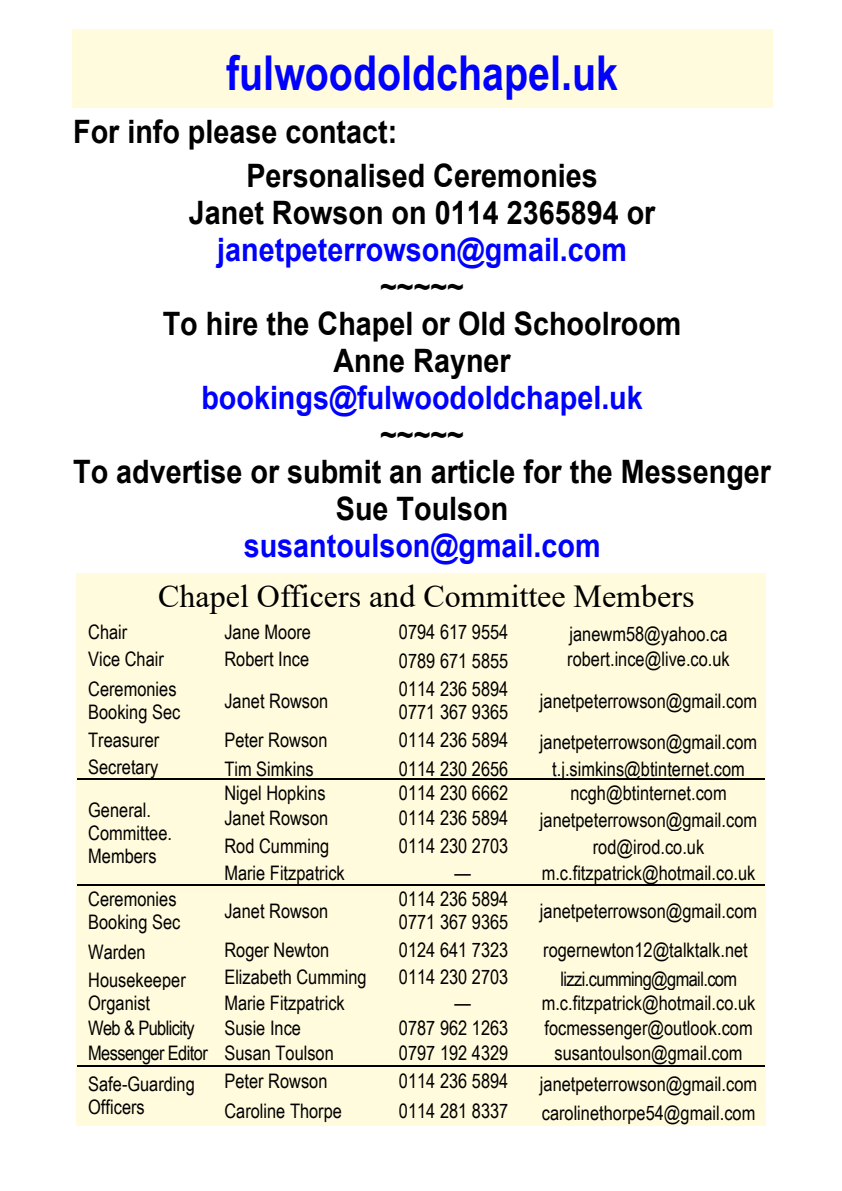
<style>
.page{position:relative;width:842px;height:1191px;background:#fff}
.page>*{position:absolute;margin:0;border:0;box-sizing:border-box;transform-origin:0 0}
.t1{font:700 48px "Arial Narrow";color:#00f}
.t2{font:700 32.2px/37px "Arial";color:#000;text-align:center;scale:.89 1}
.t3{font:700 32.2px "Arial";color:#00f;scale:.89 1}
.t4{font:32px "Times New Roman";color:#000}
.t5{font:20px/23px "Arial Narrow";color:#000}
.t6{font:20px "Arial Narrow";letter-spacing:-.03em;color:#000}
</style>
<div class="page">
<div style="left:76px;top:573px;width:689px;height:552px;background:#fffbdc"></div>
<hr style="left:77px;top:778px;width:141px;height:2px;background:#000">
<hr style="left:218px;top:778px;width:175px;height:2px;background:#000">
<hr style="left:393px;top:778px;width:134px;height:2px;background:#000">
<hr style="left:527px;top:778px;width:237px;height:2px;background:#000">
<hr style="left:77px;top:884px;width:141px;height:2px;background:#000">
<hr style="left:218px;top:884px;width:175px;height:2px;background:#000">
<hr style="left:393px;top:884px;width:134px;height:2px;background:#000">
<hr style="left:527px;top:884px;width:237px;height:2px;background:#000">
<hr style="left:77px;top:1065px;width:141px;height:1px;background:#000">
<hr style="left:218px;top:1065px;width:175px;height:1px;background:#000">
<hr style="left:393px;top:1065px;width:134px;height:1px;background:#000">
<hr style="left:527px;top:1065px;width:237px;height:1px;background:#000">
<div style="left:72px;top:29px;width:700px;height:79px;background:#fffbdc"></div>
<h1 class="t1" style="left:226px;top:55px;width:393px">fulwoodoldchapel.uk</h1>
<h2 class="t2" style="left:246px;top:113px;width:396px;line-height:43.8px;text-align:left;text-indent:-173px">For info please contact:<br>Personalised Ceremonies</h2>
<h2 class="t2" style="left:189px;top:197px;width:526px">Janet Rowson on 0114 2365894 or</h2>
<h2 class="t3" style="left:217px;top:237px;width:462px">janetpeterrowson@gmail.com</h2>
<h2 class="t2" style="left:163px;top:271px;width:584px">~~~~~<br>To hire the Chapel or Old Schoolroom<br>Anne Rayner</h2>
<h2 class="t3" style="left:201px;top:385px;width:497px">bookings@fulwoodoldchapel.uk</h2>
<h2 class="t2" style="left:73px;top:419px;width:786px">~~~~~<br>To advertise or submit an article for the Messenger<br>Sue Toulson</h2>
<h2 class="t3" style="left:244px;top:533px;width:402px">susantoulson@gmail.com</h2>
<h3 class="t4" style="left:158px;top:585px;width:538px">Chapel Officers and Committee Members</h3>
<p class="t5" style="left:88px;top:622px;width:41px">Chair</p>
<p class="t5" style="left:224px;top:622px;width:88px">Jane Moore</p>
<p class="t5" style="left:399px;top:622px;width:111px">0794 617 9554</p>
<p class="t5" style="left:569px;top:624px;width:159px">janewm58@yahoo.ca</p>
<p class="t5" style="left:88px;top:649px;width:77px">Vice Chair</p>
<p class="t5" style="left:224px;top:649px;width:86px">Robert Ince</p>
<p class="t5" style="left:399px;top:651px;width:111px">0789 671 5855</p>
<p class="t5" style="left:567px;top:649px;width:164px">robert.ince@live.co.uk</p>
<p class="t5" style="left:88px;top:679px;width:94px">Ceremonies<br>Booking Sec</p>
<p class="t5" style="left:224px;top:691px;width:106px">Janet Rowson</p>
<p class="t5" style="left:399px;top:679px;width:111px">0114 236 5894<br>0771 367 9365</p>
<p class="t5" style="left:540px;top:691px;width:219px">janetpeterrowson@gmail.com</p>
<p class="t5" style="left:88px;top:730px;width:73px">Treasurer</p>
<p class="t5" style="left:224px;top:730px;width:105px">Peter Rowson</p>
<p class="t5" style="left:399px;top:730px;width:111px">0114 236 5894</p>
<p class="t5" style="left:540px;top:732px;width:219px">janetpeterrowson@gmail.com</p>
<p class="t5" style="left:88px;top:757px;width:72px">Secretary</p>
<p class="t5" style="left:224px;top:759px;width:91px">Tim Simkins</p>
<p class="t5" style="left:399px;top:759px;width:111px">0114 230 2656</p>
<p class="t5" style="left:552px;top:759px;width:194px">t.j.simkins@btinternet.com</p>
<p class="t5" style="left:88px;top:800px;width:85px">General.<br>Committee.<br>Members</p>
<p class="t5" style="left:224px;top:783px;width:103px">Nigel Hopkins</p>
<p class="t5" style="left:399px;top:783px;width:111px">0114 230 6662</p>
<p class="t5" style="left:570px;top:783px;width:158px">ncgh@btinternet.com</p>
<p class="t5" style="left:224px;top:808px;width:106px">Janet Rowson</p>
<p class="t5" style="left:399px;top:808px;width:111px">0114 236 5894</p>
<p class="t5" style="left:540px;top:810px;width:219px">janetpeterrowson@gmail.com</p>
<p class="t5" style="left:224px;top:836px;width:106px">Rod Cumming</p>
<p class="t5" style="left:399px;top:836px;width:111px">0114 230 2703</p>
<p class="t5" style="left:593px;top:837px;width:113px">rod@irod.co.uk</p>
<p class="t5" style="left:224px;top:863px;width:122px">Marie Fitzpatrick</p>
<p class="t5" style="left:455px;top:863px;width:18px">—</p>
<p class="t5" style="left:542px;top:863px;width:215px">m.c.fitzpatrick@hotmail.co.uk</p>
<p class="t5" style="left:88px;top:889px;width:94px">Ceremonies<br>Booking Sec</p>
<p class="t5" style="left:224px;top:901px;width:106px">Janet Rowson</p>
<p class="t5" style="left:399px;top:889px;width:111px">0114 236 5894<br>0771 367 9365</p>
<p class="t5" style="left:540px;top:901px;width:219px">janetpeterrowson@gmail.com</p>
<p class="t5" style="left:88px;top:942px;width:59px">Warden</p>
<p class="t5" style="left:224px;top:940px;width:106px">Roger Newton</p>
<p class="t5" style="left:399px;top:940px;width:111px">0124 641 7323</p>
<p class="t5" style="left:543px;top:940px;width:206px">rogernewton12@talktalk.net</p>
<p class="t5" style="left:88px;top:970px;width:99px">Housekeeper</p>
<p class="t5" style="left:224px;top:967px;width:144px">Elizabeth Cumming</p>
<p class="t5" style="left:399px;top:967px;width:111px">0114 230 2703</p>
<p class="t6" style="left:560px;top:971px;width:178px">lizzi.cumming@gmail.com</p>
<p class="t5" style="left:88px;top:993px;width:63px">Organist</p>
<p class="t5" style="left:224px;top:993px;width:122px">Marie Fitzpatrick</p>
<p class="t5" style="left:455px;top:993px;width:18px">—</p>
<p class="t5" style="left:542px;top:993px;width:215px">m.c.fitzpatrick@hotmail.co.uk</p>
<p class="t6" style="left:88px;top:1020px;width:108px">Web &amp; Publicity</p>
<p class="t5" style="left:224px;top:1018px;width:78px">Susie Ince</p>
<p class="t5" style="left:399px;top:1018px;width:111px">0787 962 1263</p>
<p class="t5" style="left:544px;top:1018px;width:210px">focmessenger@outlook.com</p>
<p class="t6" style="left:88px;top:1045px;width:247px">Messenger Editor Susan Toulson</p>
<p class="t5" style="left:399px;top:1043px;width:111px">0797 192 4329</p>
<p class="t5" style="left:554px;top:1043px;width:190px">susantoulson@gmail.com</p>
<p class="t5" style="left:88px;top:1074px;width:108px">Safe-Guarding<br>Officers</p>
<p class="t5" style="left:224px;top:1071px;width:105px">Peter Rowson</p>
<p class="t5" style="left:399px;top:1071px;width:111px">0114 236 5894</p>
<p class="t5" style="left:540px;top:1073px;width:219px">janetpeterrowson@gmail.com</p>
<p class="t5" style="left:224px;top:1101px;width:119px">Caroline Thorpe</p>
<p class="t5" style="left:399px;top:1101px;width:111px">0114 281 8337</p>
<p class="t5" style="left:542px;top:1103px;width:215px">carolinethorpe54@gmail.com</p>
</div>
